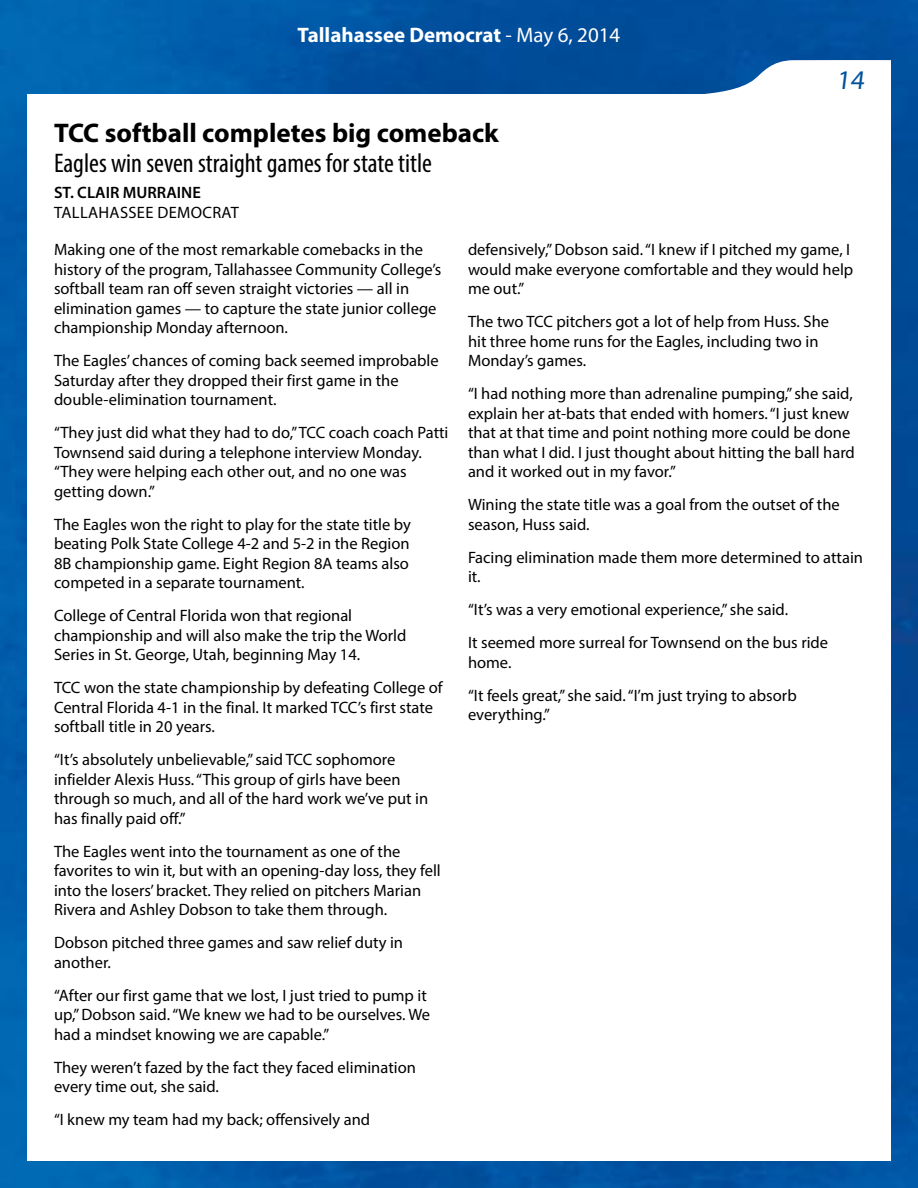
<style>
.page{position:relative;width:918px;height:1188px;background:#fff}
.page>*{position:absolute;margin:0;border:0;box-sizing:border-box;transform-origin:0 0}
.t1{font:condensed 27px "Myriad Pro";color:#000}
.t2{font:700 27px "Myriad Pro";color:#000}
.t3{font:27px "Myriad Pro";color:#00529c}
.t4{font:700 21px "Myriad Pro";color:#fff}
.t5{font:16.5px/19.5px "Myriad Pro";color:#000}
.t6{font:16.5px "Myriad Pro";letter-spacing:.02em;color:#000}
.t7{font:600 16.5px "Myriad Pro";color:#000}
.s1{font-weight:400}
</style>
<div class="page">
<img style="left:0;top:0;width:918px;height:1188px">
<div style="left:27px;top:94px;width:864px;height:1067px;background:#fff"></div>
<svg style="left:626px;top:60px;width:265px;height:34px"></svg>
<p class="t4" style="left:298px;top:22px;width:324px">Tallahassee Democrat <span class="s1">- May 6, 2014</span></p>
<h1 class="t2" style="left:54px;top:115px;width:446px">TCC softball completes big comeback</h1>
<h1 class="t1" style="left:54px;top:147px;width:379px">Eagles win seven straight games for state title</h1>
<p class="t7" style="left:54px;top:182px;width:148px">ST. CLAIR MURRAINE</p>
<p class="t6" style="left:54px;top:202px;width:186px">TALLAHASSEE DEMOCRAT</p>
<h1 class="t3" style="left:836px;top:64px;width:33px">14</h1>
<p class="t5" style="left:54px;top:240px;width:389px">Making one of the most remarkable comebacks in the history of the program, Tallahassee Community College’s softball team ran off seven straight victories — all in elimination games — to capture the state junior college championship Monday afternoon.</p>
<p class="t5" style="left:54px;top:351px;width:386px">The Eagles’ chances of coming back seemed improbable<br>Saturday after they dropped their first game in the double-elimination tournament.</p>
<p class="t5" style="left:54px;top:423px;width:396px">“They just did what they had to do,” TCC coach coach Patti Townsend said during a telephone interview Monday. “They were helping each other out, and no one was getting down.”</p>
<p class="t5" style="left:54px;top:514px;width:358px;text-align:justify">The Eagles won the right to play for the state title by beating Polk State College 4-2 and 5-2 in the Region 8B championship game. Eight Region 8A teams also competed in a separate tournament.</p>
<p class="t5" style="left:54px;top:606px;width:354px">College of Central Florida won that regional championship and will also make the trip the World<br>Series in St. George, Utah, beginning May 14.</p>
<p class="t5" style="left:54px;top:678px;width:390px">TCC won the state championship by defeating College of<br>Central Florida 4-1 in the final. It marked TCC’s first state softball title in 20 years.</p>
<p class="t5" style="left:54px;top:750px;width:376px">“It’s absolutely unbelievable,”said TCC sophomore infielder Alexis Huss.“This group of girls have been through so much, and all of the hard work we’ve put in has finally paid off.”</p>
<p class="t5" style="left:54px;top:841px;width:388px">The Eagles went into the tournament as one of the favorites to win it, but with an opening-day loss, they fell into the losers’bracket. They relied on pitchers Marian Rivera and Ashley Dobson to take them through.</p>
<p class="t5" style="left:54px;top:933px;width:351px">Dobson pitched three games and saw relief duty in another.</p>
<p class="t5" style="left:54px;top:985px;width:378px">“After our first game that we lost, I just tried to pump it up,”Dobson said.“We knew we had to be ourselves. We had a mindset knowing we are capable.”</p>
<p class="t5" style="left:54px;top:1057px;width:363px">They weren’t fazed by the fact they faced elimination every time out, she said.</p>
<p class="t5" style="left:54px;top:1110px;width:318px">“I knew my team had my back; offensively and</p>
<p class="t5" style="left:468px;top:240px;width:387px">defensively,”Dobson said.“I knew if I pitched my game, I would make everyone comfortable and they would help me out.”</p>
<p class="t5" style="left:468px;top:312px;width:363px">The two TCC pitchers got a lot of help from Huss. She hit three home runs for the Eagles, including two in<br>Monday’s games.</p>
<p class="t5" style="left:468px;top:384px;width:388px">“I had nothing more than adrenaline pumping,” she said, explain her at-bats that ended with homers.“I just knew that at that time and point nothing more could be done than what I did. I just thought about hitting the ball hard and it worked out in my favor.”</p>
<p class="t5" style="left:468px;top:495px;width:373px">Wining the state title was a goal from the outset of the season, Huss said.</p>
<p class="t5" style="left:468px;top:547px;width:397px">Facing elimination made them more determined to attain it.</p>
<p class="t5" style="left:468px;top:593px;width:362px;line-height:33px">“It’s was a very emotional experience,”she said.<br>It seemed more surreal for Townsend on the bus ride</p>
<p class="t5" style="left:468px;top:646px;width:330px;line-height:33px">home.<br>“It feels great,”she said.“I’m just trying to absorb</p>
<p class="t5" style="left:468px;top:705px;width:83px">everything.”</p>
</div>
